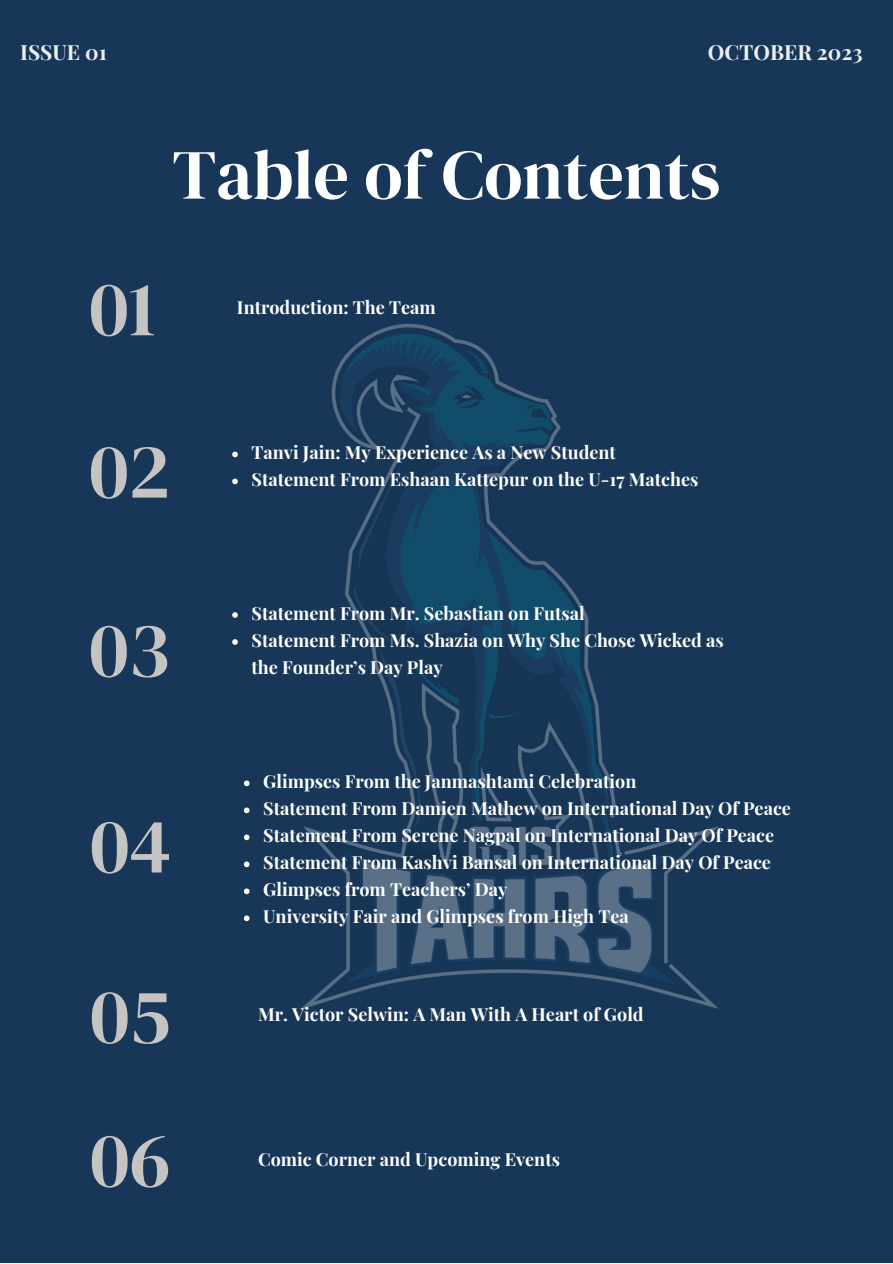
<style>
.page{position:relative;width:893px;height:1264px;background:#fff}
.page>*{position:absolute;margin:0;border:0;box-sizing:border-box;transform-origin:0 0}
.t1{font:78px "DM Serif Display";color:#c6c3c3}
.t2{font:70.2px "DM Serif Display";color:#fff}
.t3{font:700 21px "Playfair Display";color:#ebeff2}
.t4{font:700 18px/27px "Playfair Display";color:#fff}
</style>
<div class="page">
<div style="left:0;top:0;width:892px;height:1262px;background:#183758"></div>
<img style="left:243px;top:323px;width:476px;height:686px">
<svg style="left:232px;top:451px;width:6px;height:6px"></svg>
<svg style="left:232px;top:478px;width:6px;height:6px"></svg>
<svg style="left:232px;top:612px;width:6px;height:6px"></svg>
<svg style="left:232px;top:639px;width:6px;height:6px"></svg>
<svg style="left:244px;top:780px;width:5px;height:6px"></svg>
<svg style="left:244px;top:807px;width:5px;height:6px"></svg>
<svg style="left:244px;top:834px;width:5px;height:6px"></svg>
<svg style="left:244px;top:861px;width:5px;height:6px"></svg>
<svg style="left:244px;top:888px;width:5px;height:6px"></svg>
<svg style="left:244px;top:915px;width:5px;height:6px"></svg>
<p class="t3" style="left:20px;top:37px;width:88px">ISSUE 01</p>
<p class="t3" style="left:708px;top:37px;width:156px">OCTOBER 2023</p>
<p class="t2" style="left:172px;top:126px;width:549px">Table of Contents</p>
<p class="t1" style="left:89px;top:254px;width:68px">01</p>
<p class="t4" style="left:237px;top:292px;width:200px">Introduction: The Team</p>
<p class="t1" style="left:89px;top:417px;width:82px">02</p>
<p class="t4" style="left:251px;top:438px;width:366px">Tanvi Jain: My Experience As a New Student</p>
<p class="t4" style="left:251px;top:465px;width:448px">Statement From Eshaan Kattepur on the U-17 Matches</p>
<p class="t1" style="left:89px;top:595px;width:82px">03</p>
<p class="t1" style="left:90px;top:791px;width:83px">04</p>
<p class="t1" style="left:90px;top:961px;width:82px">05</p>
<p class="t1" style="left:90px;top:1105px;width:82px">06</p>
<p class="t4" style="left:251px;top:599px;width:335px">Statement From Mr. Sebastian on Futsal</p>
<p class="t4" style="left:251px;top:626px;width:474px">Statement From Ms. Shazia on Why She Chose Wicked as the Founder’s Day Play</p>
<p class="t4" style="left:263px;top:767px;width:374px">Glimpses From the Janmashtami Celebration</p>
<p class="t4" style="left:263px;top:794px;width:529px">Statement From Damien Mathew on International Day Of Peace</p>
<p class="t4" style="left:263px;top:821px;width:512px">Statement From Serene Nagpal on International Day Of Peace</p>
<p class="t4" style="left:263px;top:848px;width:509px">Statement From Kashvi Bansal on International Day Of Peace</p>
<p class="t4" style="left:263px;top:875px;width:246px">Glimpses from Teachers’ Day</p>
<p class="t4" style="left:263px;top:902px;width:367px">University Fair and Glimpses from High Tea</p>
<p class="t4" style="left:258px;top:999px;width:387px">Mr. Victor Selwin: A Man With A Heart of Gold</p>
<p class="t4" style="left:258px;top:1145px;width:303px">Comic Corner and Upcoming Events</p>
</div>
